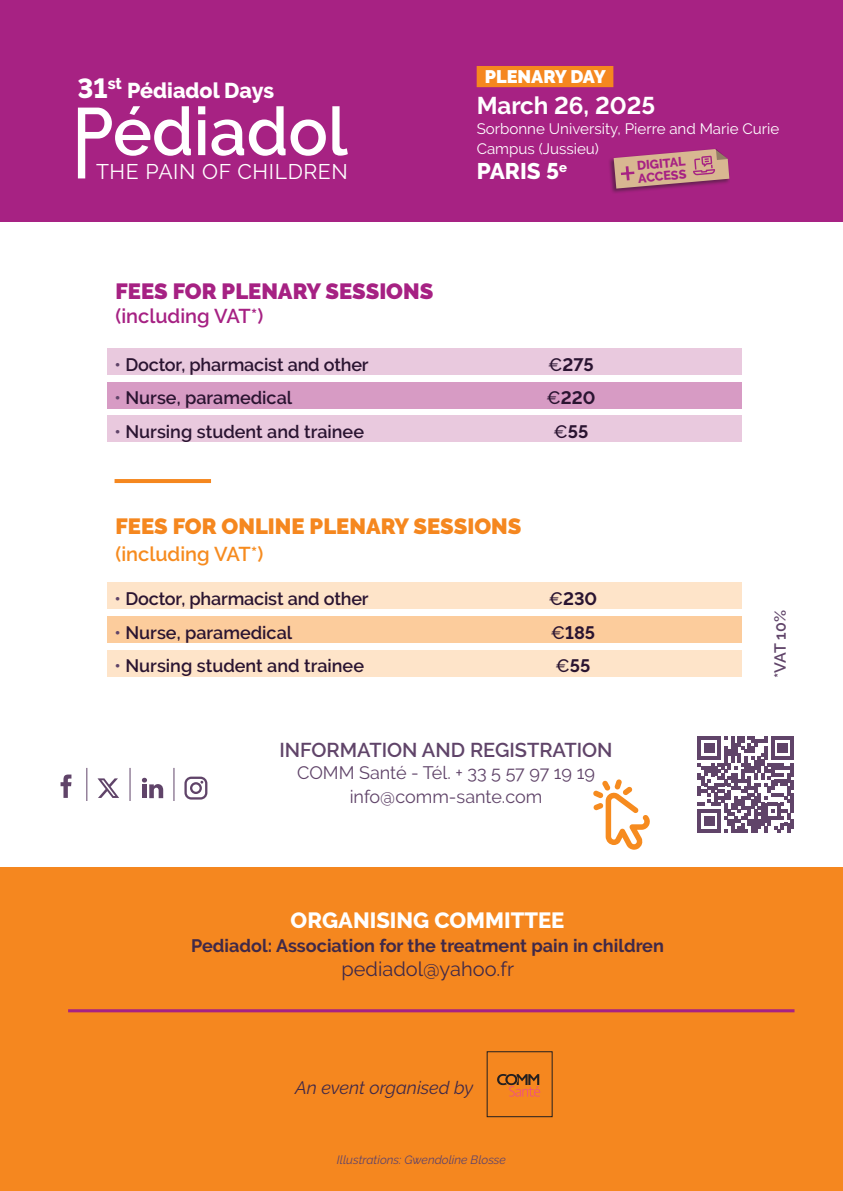
<style>
.page{position:relative;width:843px;height:1191px;background:#fff}
.page>*{position:absolute;margin:0;border:0;box-sizing:border-box;transform-origin:0 0}
.t1{font:700 24.2px "Raleway";color:#fff}
.t2{font:800 22.6px "Raleway";color:#fff}
.t3{font:900 22px "Raleway";color:#f5871f}
.t4{font:900 22px "Raleway";color:#a62183}
.t5{font:800 22px "Raleway";color:#fff}
.t6{font:800 21.4px "Raleway";color:#fff}
.t7{font:21.2px "Raleway";letter-spacing:.03em;color:#fff}
.t8{font:600 20px "Raleway";color:#604469}
.t9{font:20px "Raleway";color:#402948}
.t10{font:600 20px "Raleway";color:#a62183}
.t11{font:600 20px "Raleway";color:#f68b1f}
.t12{font:900 18.2px "Raleway";color:#fff}
.t13{font:600 18px "Raleway";color:#2a1431}
.t14{font:700 18px "Raleway";color:#402948}
.t15{font:18px/24px "Raleway";color:#604469;text-align:center}
.t16{font:700 18px "Raleway";color:#2a1431}
.t17{font:italic 18px "Raleway";color:#402948}
.t18{font:600 16px "Raleway";color:#604469}
.t19{font:15.2px/19.6px "Raleway";color:#fff}
.t20{font:800 12.6px/12.6px "Raleway";color:#a72283}
.t21{font:italic 12px "Raleway";color:#604469}
.s1{font-size:27.4px}
.s2{color:#604469}
.s3{font-weight:500}
</style>
<div class="page">
<div style="left:0;top:867px;width:842px;height:324px;background:#f5871f"></div>
<div style="left:0;top:0;width:842px;height:221px;background:#a72283"></div>
<hr style="left:68px;top:1009px;width:726px;height:3px;background:#a72283">
<div style="left:486px;top:1051px;width:66px;height:66px;border:1px solid #231f20"></div>
<svg style="left:497px;top:1074px;width:43px;height:22px"></svg>
<svg style="left:593px;top:779px;width:57px;height:70px"></svg>
<svg style="left:142px;top:778px;width:21px;height:20px"></svg>
<svg style="left:60px;top:774px;width:11px;height:24px"></svg>
<hr style="left:86px;top:768px;width:1px;height:33px;background:#604469">
<hr style="left:129px;top:768px;width:1px;height:33px;background:#604469">
<hr style="left:173px;top:768px;width:1px;height:33px;background:#604469">
<svg style="left:184px;top:776px;width:23px;height:23px"></svg>
<svg style="left:97px;top:778px;width:22px;height:20px"></svg>
<div style="left:107px;top:348px;width:634px;height:27px;background:#e9c9de"></div>
<div style="left:107px;top:382px;width:634px;height:26px;background:#d79bc4"></div>
<div style="left:107px;top:415px;width:634px;height:27px;background:#e9c9de"></div>
<hr style="left:114px;top:479px;width:97px;height:4px;background:#f5871f">
<div style="left:107px;top:582px;width:634px;height:27px;background:#fee4c9"></div>
<div style="left:107px;top:616px;width:634px;height:27px;background:#fccc9c"></div>
<div style="left:107px;top:649px;width:634px;height:27px;background:#fee4c9"></div>
<svg style="left:78px;top:106px;width:269px;height:72px"></svg>
<svg style="left:697px;top:736px;width:96px;height:96px"></svg>
<div style="left:476px;top:66px;width:137px;height:21px;background:#f5871f"></div>
<div style="left:608px;top:148px;width:122px;height:46px;background:#231f20;opacity:.5"></div>
<svg style="left:613px;top:149px;width:116px;height:40px"></svg>
<p class="t6" style="left:77px;top:78px;width:198px"><span class="s1">31</span><sup>st</sup> Pédiadol Days</p>
<p class="t7" style="left:96px;top:159px;width:253px">THE PAIN OF CHILDREN</p>
<p class="t12" style="left:484px;top:66px;width:122px">PLENARY DAY</p>
<h1 class="t1" style="left:476px;top:92px;width:180px">March 26, 2025</h1>
<p class="t19" style="left:476px;top:119px;width:304px">Sorbonne University, Pierre and Marie Curie<br>Campus (Jussieu)</p>
<p class="t2" style="left:476px;top:158px;width:92px">PARIS 5<sup>e</sup></p>
<p class="t20" style="left:636px;top:159px;width:50px;rotate:-5deg">DIGITAL<br>ACCESS</p>
<p class="t4" style="left:115px;top:279px;width:319px">FEES FOR PLENARY SESSIONS</p>
<p class="t10" style="left:115px;top:305px;width:149px">(including VAT*)</p>
<p class="t13" style="left:114px;top:354px;width:255px"><span class="s2">•</span> Doctor, pharmacist and other</p>
<p class="t16" style="left:548px;top:354px;width:47px"><span class="s3">€</span>275</p>
<p class="t13" style="left:114px;top:388px;width:179px"><span class="s2">•</span> Nurse, paramedical</p>
<p class="t16" style="left:546px;top:388px;width:50px"><span class="s3">€</span>220</p>
<p class="t13" style="left:114px;top:421px;width:251px"><span class="s2">•</span> Nursing student and trainee</p>
<p class="t16" style="left:553px;top:421px;width:36px"><span class="s3">€</span>55</p>
<p class="t3" style="left:115px;top:514px;width:407px">FEES FOR ONLINE PLENARY SESSIONS</p>
<p class="t11" style="left:115px;top:542px;width:149px">(including VAT*)</p>
<p class="t13" style="left:114px;top:588px;width:255px"><span class="s2">•</span> Doctor, pharmacist and other</p>
<p class="t16" style="left:548px;top:588px;width:50px"><span class="s3">€</span>230</p>
<p class="t13" style="left:114px;top:622px;width:179px"><span class="s2">•</span> Nurse, paramedical</p>
<p class="t16" style="left:550px;top:622px;width:46px"><span class="s3">€</span>185</p>
<p class="t13" style="left:114px;top:655px;width:251px"><span class="s2">•</span> Nursing student and trainee</p>
<p class="t16" style="left:555px;top:655px;width:36px"><span class="s3">€</span>55</p>
<p class="t8" style="left:279px;top:738px;width:334px">INFORMATION AND REGISTRATION</p>
<p class="t15" style="left:297px;top:760px;width:299px">COMM Santé - Tél. + 33 5 57 97 19 19 info@comm-sante.com</p>
<p class="t5" style="left:290px;top:907px;width:275px">ORGANISING COMMITTEE</p>
<p class="t14" style="left:191px;top:935px;width:474px">Pediadol: Association for the treatment pain in children</p>
<p class="t9" style="left:341px;top:957px;width:174px">pediadol@yahoo.fr</p>
<p class="t17" style="left:295px;top:1076px;width:180px">An event organised by</p>
<p class="t21" style="left:337px;top:1152px;width:170px">Illustrations: Gwendoline Blosse</p>
<p class="t18" style="left:770px;top:678px;width:69px;rotate:-90deg">*VAT 10%</p>
</div>
